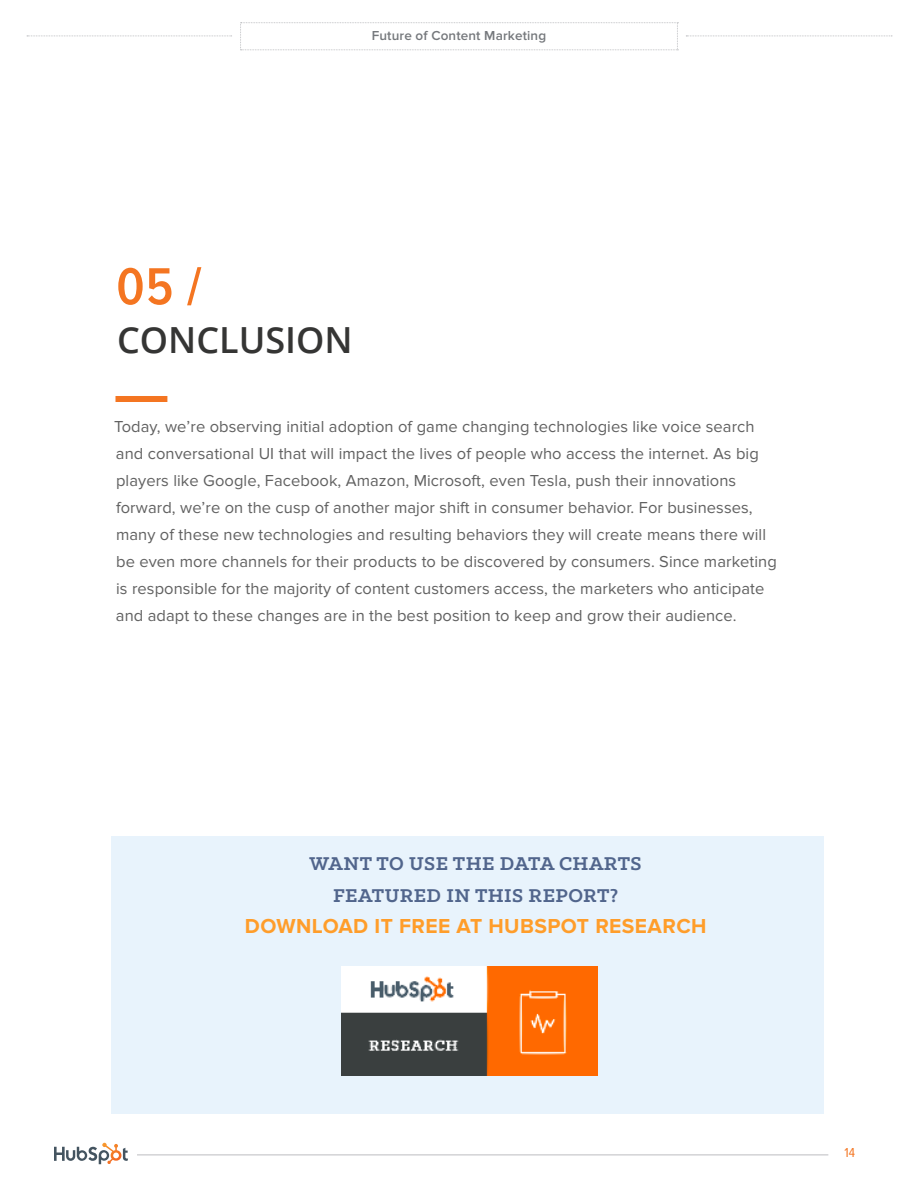
<style>
.page{position:relative;width:918px;height:1188px;background:#fff}
.page>*{position:absolute;margin:0;border:0;box-sizing:border-box;transform-origin:0 0}
.Numbers_2{font:600 54px "Proxima Nova Cond";color:#f47521}
.t1{font:600 36px "Open Sans";color:#353534}
.t2{font:700 21px "Klinic Slab";letter-spacing:.02em;color:#51658c}
.t3{font:700 21px "Proxima Nova";letter-spacing:.02em;color:#ff9d2a}
.t4{font:16.5px/27px "Proxima Nova";letter-spacing:.005em;color:#616161}
.t5{font:600 13.5px "Proxima Nova";letter-spacing:.01em;color:#75787c}
.t6{font:13.5px "Proxima Nova Cond";color:#f47521}
</style>
<div class="page">
<hr style="left:137px;top:1155px;width:691px;height:1px;background:#bcbdc0">
<svg style="left:686px;top:36px;width:206px;height:1px"></svg>
<svg style="left:27px;top:36px;width:205px;height:1px"></svg>
<svg style="left:54px;top:1143px;width:74px;height:21px"></svg>
<svg style="left:240px;top:22px;width:438px;height:28px"></svg>
<div style="left:116px;top:396px;width:51px;height:6px;background:#f47521"></div>
<div style="left:111px;top:836px;width:713px;height:277px;background:#e8f3fc"></div>
<img style="left:341px;top:967px;width:257px;height:108px">
<p class="t5" style="left:372px;top:28px;width:176px">Future of Content Marketing</p>
<p class="Numbers_2" style="left:116px;top:262px;width:87px">05 /</p>
<p class="t1" style="left:117px;top:315px;width:237px">CONCLUSION</p>
<p class="t4" style="left:114px;top:413px;width:664px">Today, we’re observing initial adoption of game changing technologies like voice search and conversational UI that will impact the lives of people who access the internet. As big players like Google, Facebook, Amazon, Microsoft, even Tesla, push their innovations forward, we’re on the cusp of another major shift in consumer behavior. For businesses, many of these new technologies and resulting behaviors they will create means there will be even more channels for their products to be discovered by consumers. Since marketing is responsible for the majority of content customers access, the marketers who anticipate and adapt to these changes are in the best position to keep and grow their audience.</p>
<h3 class="t2" style="left:310px;top:850px;width:334px">WANT TO USE THE DATA CHARTS</h3>
<h3 class="t2" style="left:333px;top:882px;width:286px">FEATURED IN THIS REPORT?</h3>
<h3 class="t3" style="left:245px;top:914px;width:463px">DOWNLOAD IT FREE AT HUBSPOT RESEARCH</h3>
<p class="t6" style="left:844px;top:1147px;width:12px">14</p>
</div>
